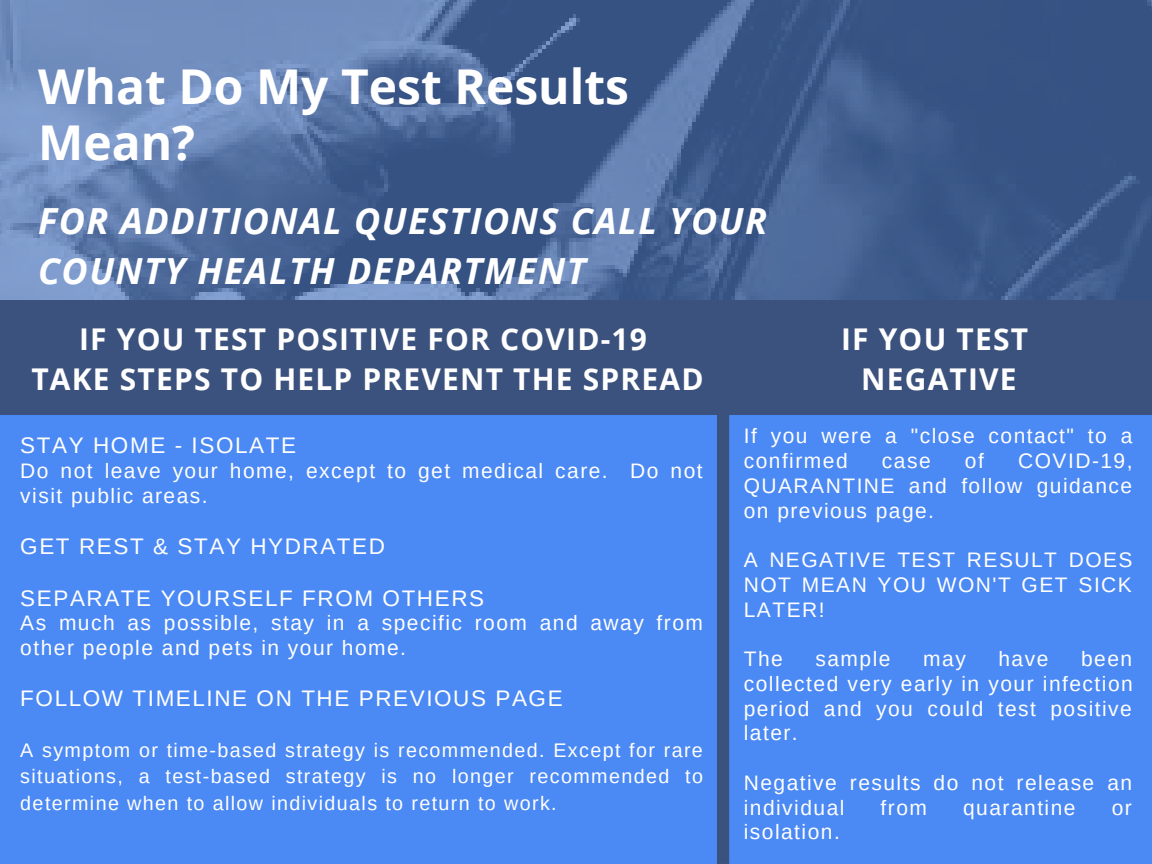
<style>
.page{position:relative;width:1152px;height:864px;background:#4b89f4}
.page>*{position:absolute;margin:0;border:0;box-sizing:border-box;transform-origin:0 0}
.t1{font:700 48px/56.2px "Open Sans";color:#fff}
.t2{font:italic 700 36px/49.5px "Open Sans";letter-spacing:.04em;color:#fff}
.t3{font:700 30px/40.3px "Open Sans";letter-spacing:.04em;color:#fff;text-align:center}
.t4{font:22.5px "Arimo";letter-spacing:.07em;color:#fff}
.t5{font:21px/24.8px "Arimo";letter-spacing:.07em;color:#fff}
.t6{font:19.65px/26.8px "Arimo";letter-spacing:.07em;color:#fff;text-align:justify}
</style>
<div class="page">
<img style="left:0;top:0;width:1152px;height:301px">
<div style="left:0;top:301px;width:1152px;height:114px;background:#3c527e"></div>
<div style="left:717px;top:415px;width:12px;height:449px;background:#3c527e"></div>
<h1 class="t1" style="left:38px;top:57px;width:592px">What Do My Test Results<br>Mean?</h1>
<h2 class="t2" style="left:38px;top:196px;width:730px">FOR ADDITIONAL QUESTIONS CALL YOUR<br>COUNTY HEALTH DEPARTMENT</h2>
<h3 class="t3" style="left:31px;top:318px;width:674px">IF YOU TEST POSITIVE FOR COVID-19<br>TAKE STEPS TO HELP PREVENT THE SPREAD</h3>
<h3 class="t3" style="left:841px;top:318px;width:189px">IF YOU TEST<br>NEGATIVE</h3>
<p class="t4" style="left:20px;top:433px;width:277px">STAY HOME - ISOLATE</p>
<p class="t5" style="left:20px;top:458px;width:684px">Do not leave your home, except to get medical care. Do not visit public areas.</p>
<p class="t4" style="left:20px;top:534px;width:366px">GET REST &amp; STAY HYDRATED</p>
<p class="t4" style="left:20px;top:585px;width:465px">SEPARATE YOURSELF FROM OTHERS</p>
<p class="t5" style="left:20px;top:611px;width:684px">As much as possible, stay in a specific room and away from other people and pets in your home.</p>
<p class="t4" style="left:20px;top:686px;width:544px">FOLLOW TIMELINE ON THE PREVIOUS PAGE</p>
<p class="t6" style="left:20px;top:736px;width:684px">A symptom or time-based strategy is recommended. Except for rare situations, a test-based strategy is no longer recommended to determine when to allow individuals to return to work.</p>
<p class="t5" style="left:744px;top:424px;width:390px">If you were a "close contact" to a confirmed</p>
<p class="t5" style="left:882px;top:448px;width:50px">case</p>
<p class="t5" style="left:965px;top:448px;width:20px">of</p>
<p class="t5" style="left:744px;top:448px;width:390px;text-align:justify;text-indent:274px">COVID-19, QUARANTINE and follow guidance on previous page.</p>
<p class="t5" style="left:744px;top:547px;width:390px;text-align:justify">A NEGATIVE TEST RESULT DOES NOT MEAN YOU WON'T GET SICK LATER!</p>
<p class="t5" style="left:744px;top:646px;width:41px">The</p>
<p class="t5" style="left:816px;top:646px;width:77px">sample</p>
<p class="t5" style="left:923px;top:646px;width:44px">may</p>
<p class="t5" style="left:999px;top:646px;width:51px">have</p>
<p class="t5" style="left:744px;top:646px;width:391px;text-align:justify;text-indent:337px">been collected very early in your infection period and you could test positive later.</p>
<p class="t5" style="left:744px;top:770px;width:390px">Negative results do not release an individual</p>
<p class="t5" style="left:881px;top:795px;width:48px">from</p>
<p class="t5" style="left:963px;top:795px;width:114px">quarantine</p>
<p class="t5" style="left:1112px;top:795px;width:22px">or</p>
<p class="t5" style="left:744px;top:820px;width:98px">isolation.</p>
</div>
